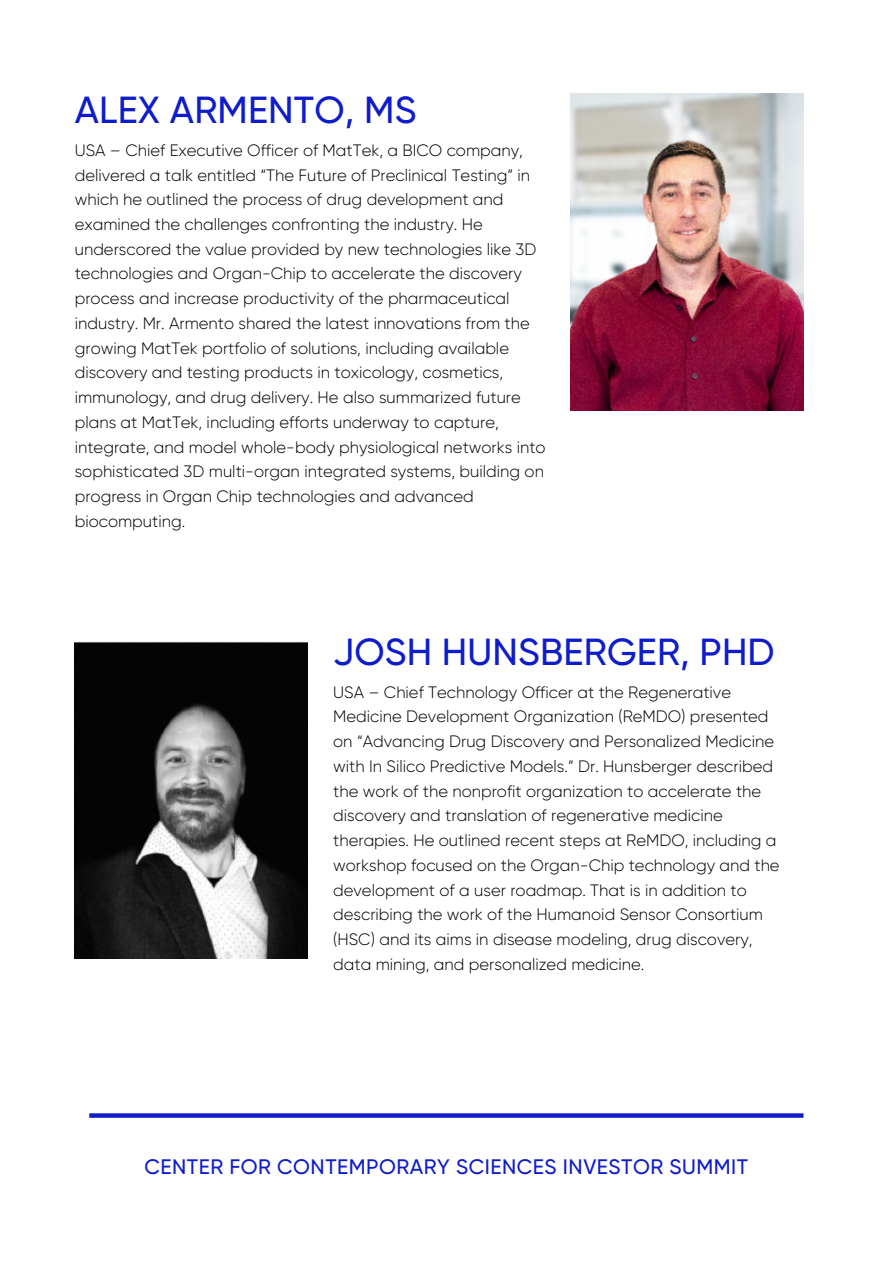
<style>
.page{position:relative;width:893px;height:1264px;background:#fff}
.page>*{position:absolute;margin:0;border:0;box-sizing:border-box;transform-origin:0 0}
.t1{font:500 37.65px "Gilroy";letter-spacing:.005em;color:#0f1ccb}
.t2{font:500 21px "Gilroy";letter-spacing:.025em;color:#0f1ccb}
.t3{font:300 16.5px/24.8px "Gilroy";color:#000}
</style>
<div class="page">
<img style="left:571px;top:93px;width:232px;height:317px">
<svg style="left:89px;top:1113px;width:714px;height:4px;background:#202cce"></svg>
<img style="left:75px;top:642px;width:232px;height:316px">
<h1 class="t1" style="left:75px;top:88px;width:343px">ALEX ARMENTO, MS</h1>
<p class="t3" style="left:75px;top:138px;width:472px">USA – Chief Executive Officer of MatTek, a BICO company, delivered a talk entitled “The Future of Preclinical Testing” in which he outlined the process of drug development and examined the challenges confronting the industry. He underscored the value provided by new technologies like 3D technologies and Organ-Chip to accelerate the discovery process and increase productivity of the pharmaceutical industry. Mr. Armento shared the latest innovations from the growing MatTek portfolio of solutions, including available discovery and testing products in toxicology, cosmetics, immunology, and drug delivery. He also summarized future plans at MatTek, including efforts underway to capture, integrate, and model whole-body physiological networks into sophisticated 3D multi-organ integrated systems, building on progress in Organ Chip technologies and advanced biocomputing.</p>
<h1 class="t1" style="left:333px;top:629px;width:443px">JOSH HUNSBERGER, PHD</h1>
<p class="t3" style="left:333px;top:679px;width:448px">USA – Chief Technology Officer at the Regenerative Medicine Development Organization (ReMDO) presented on “Advancing Drug Discovery and Personalized Medicine with In Silico Predictive Models.” Dr. Hunsberger described the work of the nonprofit organization to accelerate the discovery and translation of regenerative medicine therapies. He outlined recent steps at ReMDO, including a workshop focused on the Organ-Chip technology and the development of a user roadmap. That is in addition to describing the work of the Humanoid Sensor Consortium (HSC) and its aims in disease modeling, drug discovery, data mining, and personalized medicine.</p>
<p class="t2" style="left:144px;top:1154px;width:605px">CENTER FOR CONTEMPORARY SCIENCES INVESTOR SUMMIT</p>
</div>
